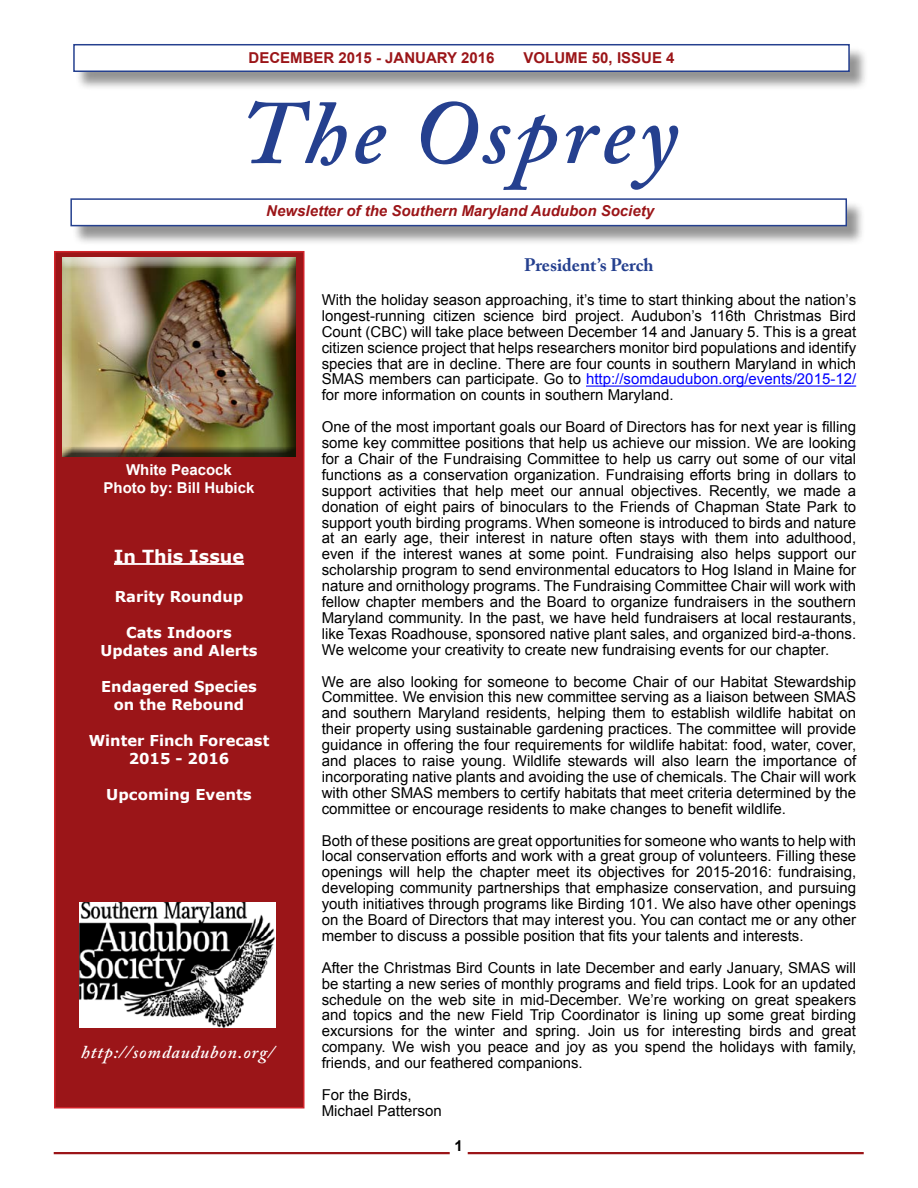
<style>
.page{position:relative;width:918px;height:1188px;background:#fff}
.page>*{position:absolute;margin:0;border:0;box-sizing:border-box;transform-origin:0 0}
.t1{font:italic 600 90px "Adobe Caslon Pro";letter-spacing:.05em;color:#25408f}
.t2{font:italic 600 18px "Adobe Caslon Pro";letter-spacing:.05em;color:#fff}
.t3{font:700 18px "Adobe Caslon Pro";color:#25408f}
.t4{font:700 18px "Verdana";color:#fff}
.t5{font:15px/15.9px "Arial";color:#000;text-align:justify}
.t6{font:700 15px/18px "Verdana";color:#fff;text-align:center}
.t7{font:italic 700 15px "Arial";color:#9b1518}
.t8{font:700 15px "Arial";color:#9b1518}
.t9{font:700 15px/18px "Arial";color:#fff;text-align:center}
.t10{font:700 15px "Arial";color:#000}
.s1{color:#00f}
</style>
<div class="page">
<div style="left:72px;top:201px;width:793px;height:45px;background:#000;opacity:.42"></div>
<div style="left:70px;top:198px;width:777px;height:28px;background:#fff;border:2px solid #25408f"></div>
<div style="left:75px;top:46px;width:793px;height:45px;background:#000;opacity:.42"></div>
<div style="left:73px;top:44px;width:777px;height:28px;background:#fff;border:2px solid #25408f"></div>
<div style="left:54px;top:251px;width:250px;height:857px;background:#9b1518;border:2px solid #d2232a"></div>
<img style="left:79px;top:902px;width:197px;height:126px">
<hr style="left:54px;top:1152px;width:396px;height:2px;background:#9b1518">
<hr style="left:468px;top:1152px;width:396px;height:2px;background:#9b1518">
<hr style="left:114px;top:563px;width:130px;height:2px;background:#fff">
<hr style="left:586px;top:386px;width:270px;height:1px;background:#00f">
<div style="left:51px;top:247px;width:253px;height:210px;background:#fff;opacity:.75"></div>
<div style="left:56px;top:251px;width:251px;height:206px;background:#000;opacity:.75"></div>
<p class="t8" style="left:249px;top:48px;width:247px">DECEMBER 2015 - JANUARY 2016</p>
<p class="t8" style="left:524px;top:48px;width:152px">VOLUME 50, ISSUE 4</p>
<h1 class="t1" style="left:240px;top:79px;width:440px">The Osprey</h1>
<p class="t7" style="left:266px;top:201px;width:389px">Newsletter of the Southern Maryland Audubon Society</p>
<p class="t9" style="left:104px;top:462px;width:152px">White Peacock<br>Photo by: Bill Hubick</p>
<p class="t4" style="left:114px;top:543px;width:132px">In This Issue</p>
<p class="t6" style="left:115px;top:588px;width:130px">Rarity Roundup</p>
<p class="t6" style="left:101px;top:624px;width:159px">Cats Indoors<br>Updates and Alerts</p>
<p class="t6" style="left:101px;top:678px;width:157px">Endagered Species on the Rebound</p>
<p class="t6" style="left:89px;top:732px;width:182px">Winter Finch Forecast<br>2015 - 2016</p>
<p class="t6" style="left:106px;top:786px;width:147px">Upcoming Events</p>
<p class="t2" style="left:81px;top:1041px;width:195px">http://somdaudubon.org/</p>
<p class="t3" style="left:524px;top:254px;width:131px">President’s Perch</p>
<p class="t5" style="left:322px;top:292px;width:536px">With the holiday season approaching, it’s time to start thinking about the nation’s longest-running citizen science bird project. Audubon’s 116th Christmas Bird Count (CBC) will take place between December 14 and January 5. This is a great citizen science project that helps researchers monitor bird populations and identify species that are in decline. There are four counts in southern Maryland in which SMAS members can participate. Go to <span class="s1">http://somdaudubon.org/events/2015-12/ </span>for more information on counts in southern Maryland.</p>
<p class="t5" style="left:322px;top:419px;width:536px">One of the most important goals our Board of Directors has for next year is filling some key committee positions that help us achieve our mission. We are looking for a Chair of the Fundraising Committee to help us carry out some of our vital functions as a conservation organization. Fundraising efforts bring in dollars to support activities that help meet our annual objectives. Recently, we made a donation of eight pairs of binoculars to the Friends of Chapman State Park to support youth birding programs. When someone is introduced to birds and nature at an early age, their interest in nature often stays with them into adulthood, even if the interest wanes at some point. Fundraising also helps support our scholarship program to send environmental educators to Hog Island in Maine for nature and ornithology programs. The Fundraising Committee Chair will work with fellow chapter members and the Board to organize fundraisers in the southern Maryland community. In the past, we have held fundraisers at local restaurants, like Texas Roadhouse, sponsored native plant sales, and organized bird-a-thons.<br>We welcome your creativity to create new fundraising events for our chapter.</p>
<p class="t5" style="left:322px;top:674px;width:536px">We are also looking for someone to become Chair of our Habitat Stewardship Committee. We envision this new committee serving as a liaison between SMAS and southern Maryland residents, helping them to establish wildlife habitat on their property using sustainable gardening practices. The committee will provide guidance in offering the four requirements for wildlife habitat: food, water, cover, and places to raise young. Wildlife stewards will also learn the importance of incorporating native plants and avoiding the use of chemicals. The Chair will work with other SMAS members to certify habitats that meet criteria determined by the committee or encourage residents to make changes to benefit wildlife.</p>
<p class="t5" style="left:322px;top:833px;width:536px">Both of these positions are great opportunities for someone who wants to help with local conservation efforts and work with a great group of volunteers. Filling these openings will help the chapter meet its objectives for 2015-2016: fundraising, developing community partnerships that emphasize conservation, and pursuing youth initiatives through programs like Birding 101. We also have other openings on the Board of Directors that may interest you. You can contact me or any other member to discuss a possible position that fits your talents and interests.</p>
<p class="t5" style="left:322px;top:960px;width:536px">After the Christmas Bird Counts in late December and early January, SMAS will be starting a new series of monthly programs and field trips. Look for an updated schedule on the web site in mid-December. We’re working on great speakers and topics and the new Field Trip Coordinator is lining up some great birding excursions for the winter and spring. Join us for interesting birds and great company. We wish you peace and joy as you spend the holidays with family, friends, and our feathered companions.</p>
<p class="t5" style="left:322px;top:1087px;width:122px">For the Birds,<br>Michael Patterson</p>
<p class="t10" style="left:455px;top:1136px;width:10px">1</p>
</div>
